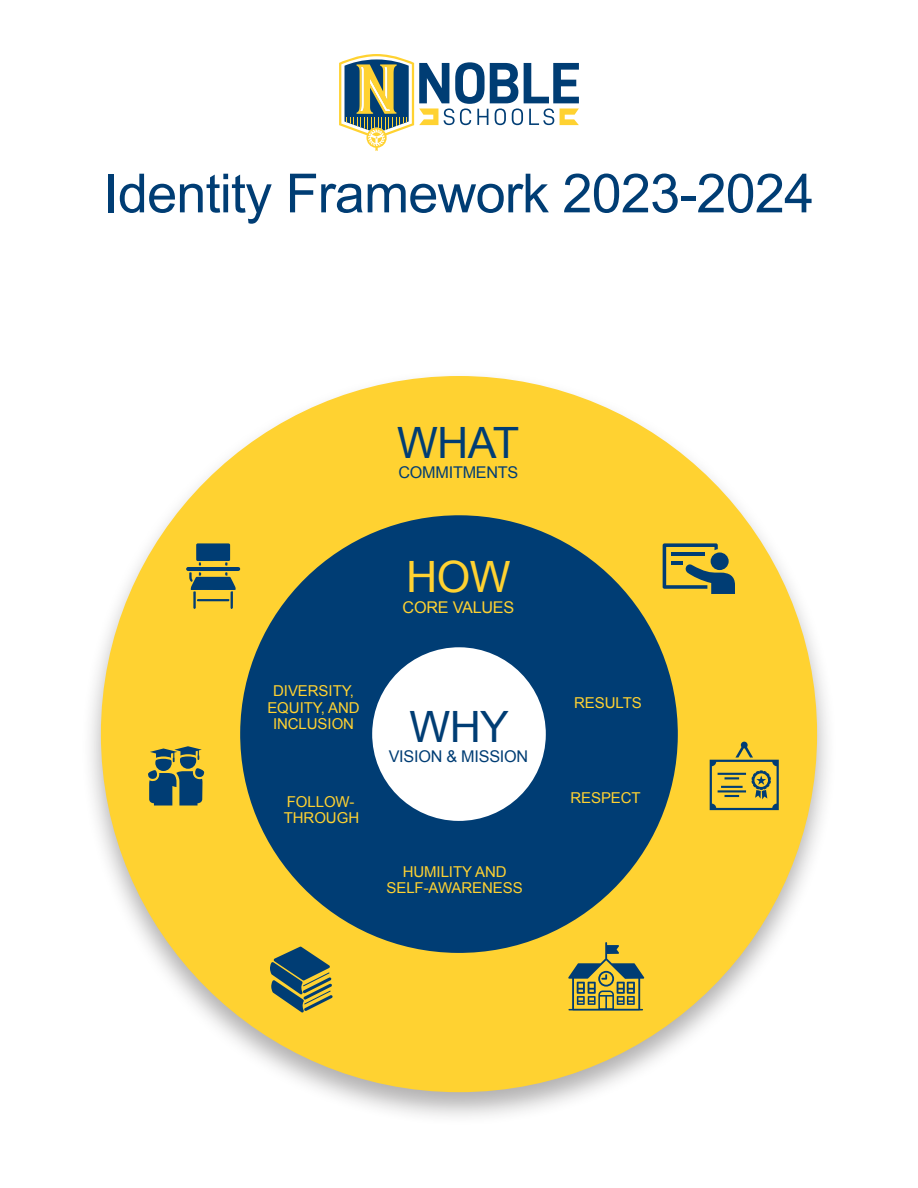
<style>
.page{position:relative;width:918px;height:1188px;background:#fff}
.page>*{position:absolute;margin:0;border:0;box-sizing:border-box;transform-origin:0 0}
.t1{font:54px "Arial";letter-spacing:-.015em;color:#003d74}
.t2{font:43.2px "Arial";letter-spacing:-.015em;color:#003d74}
.t3{font:43.2px "Arial";color:#ffd231}
.t4{font:16.2px "Arial";letter-spacing:-.015em;color:#003d74}
.t5{font:16.2px "Arial";letter-spacing:-.015em;color:#ffd231}
.t6{font:15px/16.4px "Arial";letter-spacing:-.005em;color:#ffd231;text-align:center}
</style>
<div class="page">
<div style="left:81px;top:369px;width:756px;height:757px;background:#231f20;opacity:.35"></div>
<div style="left:101px;top:376px;width:716px;height:716px;background:#ffd231;border-radius:50%"></div>
<svg style="left:240px;top:515px;width:438px;height:438px;fill:#003d74"></svg>
<div style="left:372px;top:647px;width:174px;height:174px;background:#fff;border-radius:50%"></div>
<svg style="left:148px;top:746px;width:57px;height:60px"></svg>
<svg style="left:663px;top:543px;width:72px;height:51px"></svg>
<div style="left:711px;top:552px;width:18px;height:18px;background:#003d74;border-radius:50%"></div>
<hr style="left:671px;top:553px;width:34px;height:3px;background:#003d74">
<hr style="left:671px;top:561px;width:12px;height:4px;background:#003d74">
<svg style="left:270px;top:947px;width:63px;height:66px"></svg>
<svg style="left:710px;top:742px;width:69px;height:68px"></svg>
<svg style="left:186px;top:543px;width:54px;height:66px"></svg>
<svg style="left:339px;top:54px;width:240px;height:97px"></svg>
<svg style="left:568px;top:942px;width:76px;height:69px"></svg>
<p class="t1" style="left:104px;top:158px;width:712px">Identity Framework 2023-2024</p>
<p class="t2" style="left:397px;top:415px;width:124px">WHAT</p>
<p class="t4" style="left:398px;top:462px;width:121px">COMMITMENTS</p>
<p class="t3" style="left:406px;top:549px;width:106px">HOW</p>
<p class="t5" style="left:403px;top:597px;width:113px">CORE VALUES</p>
<p class="t6" style="left:267px;top:683px;width:94px">DIVERSITY,<br>EQUITY, AND<br>INCLUSION</p>
<p class="t6" style="left:284px;top:793px;width:77px;text-align:left">FOLLOW-<br>THROUGH</p>
<p class="t2" style="left:410px;top:699px;width:101px">WHY</p>
<p class="t4" style="left:389px;top:746px;width:141px">VISION &amp; MISSION</p>
<p class="t6" style="left:387px;top:864px;width:138px">HUMILITY AND<br>SELF-AWARENESS</p>
<p class="t6" style="left:574px;top:695px;width:69px">RESULTS</p>
<p class="t6" style="left:570px;top:789px;width:72px">RESPECT</p>
</div>
